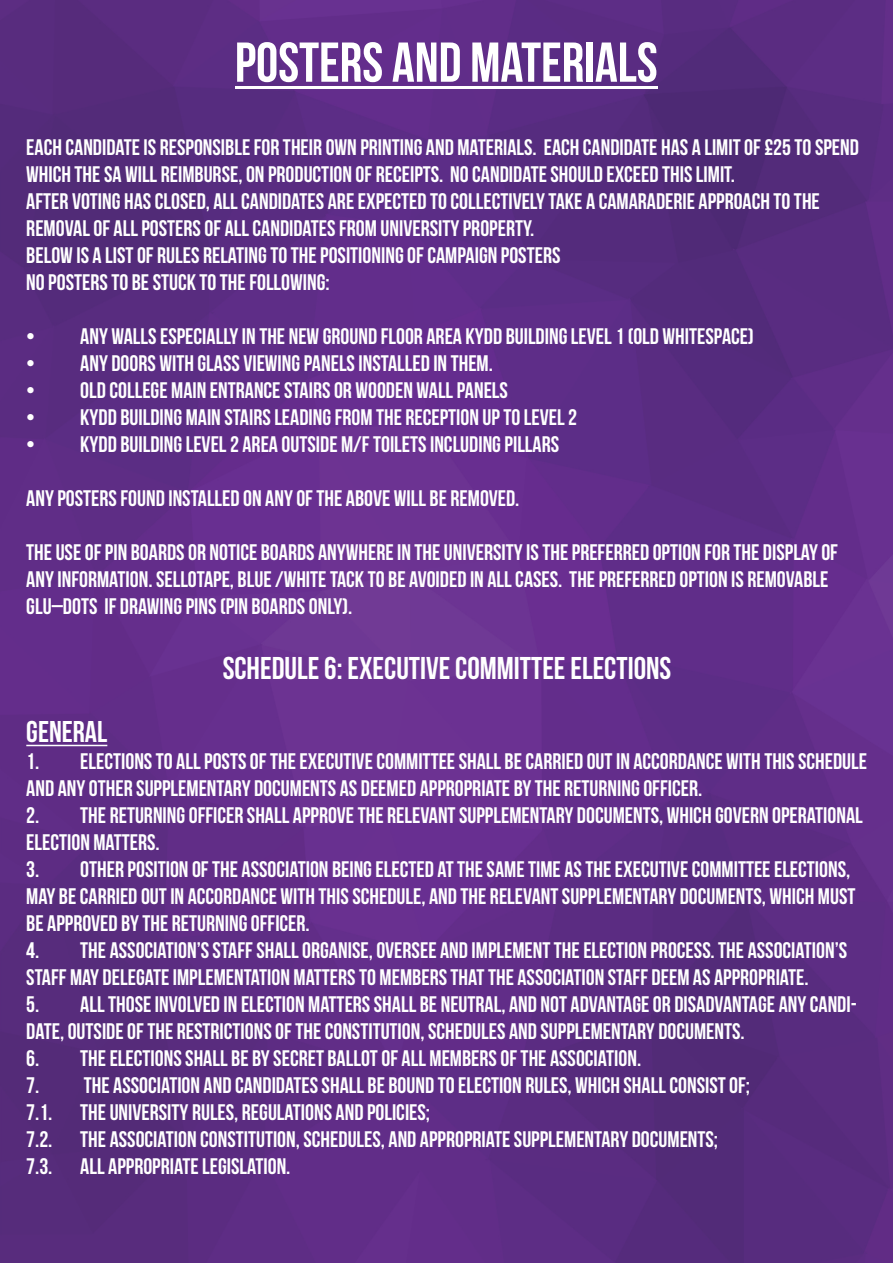
<style>
.page{position:relative;width:893px;height:1263px;background:#fff}
.page>*{position:absolute;margin:0;border:0;box-sizing:border-box;transform-origin:0 0}
.t1{font:31.5px "Bebas Neue";color:#fff}
.t2{font:30px "Bebas Neue";color:#fff}
.t3{font:22.5px/27px "Bebas Neue";color:#fff}
</style>
<div class="page">
<img style="left:0;top:0;width:893px;height:1263px">
<hr style="left:26px;top:745px;width:81px;height:1px;background:#fff">
<svg style="left:237px;top:42px;width:145px;height:40px"></svg>
<svg style="left:392px;top:43px;width:68px;height:39px"></svg>
<svg style="left:472px;top:43px;width:111px;height:39px"></svg>
<div style="left:586px;top:43px;width:7px;height:39px;background:#fff"></div>
<svg style="left:595px;top:42px;width:61px;height:40px"></svg>
<hr style="left:235px;top:87px;width:423px;height:2px;background:#fff">
<p class="t3" style="left:26px;top:134px;width:834px">EACH CANDIDATE IS RESPONSIBLE FOR THEIR OWN PRINTING AND MATERIALS. EACH CANDIDATE HAS A LIMIT OF £25 TO SPEND WHICH THE SA WILL REIMBURSE, ON PRODUCTION OF RECEIPTS. NO CANDIDATE SHOULD EXCEED THIS LIMIT.<br>AFTER VOTING HAS CLOSED, ALL CANDIDATES ARE EXPECTED TO COLLECTIVELY TAKE A CAMARADERIE APPROACH TO THE REMOVAL OF ALL POSTERS OF ALL CANDIDATES FROM UNIVERSITY PROPERTY.<br>BELOW IS A LIST OF RULES RELATING TO THE POSITIONING OF CAMPAIGN POSTERS<br>NO POSTERS TO BE STUCK TO THE FOLLOWING:</p>
<p class="t3" style="left:26px;top:323px;width:729px">• ANY WALLS ESPECIALLY IN THE NEW GROUND FLOOR AREA KYDD BUILDING LEVEL 1 (OLD WHITESPACE)</p>
<p class="t3" style="left:26px;top:350px;width:468px">• ANY DOORS WITH GLASS VIEWING PANELS INSTALLED IN THEM.</p>
<p class="t3" style="left:26px;top:377px;width:483px">• OLD COLLEGE MAIN ENTRANCE STAIRS OR WOODEN WALL PANELS</p>
<p class="t3" style="left:26px;top:404px;width:552px">• KYDD BUILDING MAIN STAIRS LEADING FROM THE RECEPTION UP TO LEVEL 2</p>
<p class="t3" style="left:26px;top:431px;width:534px">• KYDD BUILDING LEVEL 2 AREA OUTSIDE M/F TOILETS INCLUDING PILLARS</p>
<p class="t3" style="left:26px;top:485px;width:495px">ANY POSTERS FOUND INSTALLED ON ANY OF THE ABOVE WILL BE REMOVED.</p>
<p class="t3" style="left:26px;top:539px;width:813px">THE USE OF PIN BOARDS OR NOTICE BOARDS ANYWHERE IN THE UNIVERSITY IS THE PREFERRED OPTION FOR THE DISPLAY OF<br>ANY INFORMATION. SELLOTAPE, BLUE /WHITE TACK TO BE AVOIDED IN ALL CASES. THE PREFERRED OPTION IS REMOVABLE<br>GLU–DOTS IF DRAWING PINS (PIN BOARDS ONLY).</p>
<h1 class="t1" style="left:223px;top:651px;width:450px">SCHEDULE 6: EXECUTIVE COMMITTEE ELECTIONS</h1>
<h2 class="t2" style="left:26px;top:715px;width:83px">GENERAL</h2>
<p class="t3" style="left:26px;top:748px;width:842px">1. ELECTIONS TO ALL POSTS OF THE EXECUTIVE COMMITTEE SHALL BE CARRIED OUT IN ACCORDANCE WITH THIS SCHEDULE<br>AND ANY OTHER SUPPLEMENTARY DOCUMENTS AS DEEMED APPROPRIATE BY THE RETURNING OFFICER.</p>
<p class="t3" style="left:26px;top:802px;width:838px">2. THE RETURNING OFFICER SHALL APPROVE THE RELEVANT SUPPLEMENTARY DOCUMENTS, WHICH GOVERN OPERATIONAL<br>ELECTION MATTERS.</p>
<p class="t3" style="left:26px;top:856px;width:831px">3. OTHER POSITION OF THE ASSOCIATION BEING ELECTED AT THE SAME TIME AS THE EXECUTIVE COMMITTEE ELECTIONS,<br>MAY BE CARRIED OUT IN ACCORDANCE WITH THIS SCHEDULE, AND THE RELEVANT SUPPLEMENTARY DOCUMENTS, WHICH MUST<br>BE APPROVED BY THE RETURNING OFFICER.</p>
<p class="t3" style="left:26px;top:937px;width:822px">4. THE ASSOCIATION’S STAFF SHALL ORGANISE, OVERSEE AND IMPLEMENT THE ELECTION PROCESS. THE ASSOCIATION’S<br>STAFF MAY DELEGATE IMPLEMENTATION MATTERS TO MEMBERS THAT THE ASSOCIATION STAFF DEEM AS APPROPRIATE.</p>
<p class="t3" style="left:26px;top:991px;width:832px">5. ALL THOSE INVOLVED IN ELECTION MATTERS SHALL BE NEUTRAL, AND NOT ADVANTAGE OR DISADVANTAGE ANY CANDI-<br>DATE, OUTSIDE OF THE RESTRICTIONS OF THE CONSTITUTION, SCHEDULES AND SUPPLEMENTARY DOCUMENTS.</p>
<p class="t3" style="left:26px;top:1045px;width:616px">6. THE ELECTIONS SHALL BE BY SECRET BALLOT OF ALL MEMBERS OF THE ASSOCIATION.</p>
<p class="t3" style="left:26px;top:1072px;width:725px">7. THE ASSOCIATION AND CANDIDATES SHALL BE BOUND TO ELECTION RULES, WHICH SHALL CONSIST OF; 7.1. THE UNIVERSITY RULES, REGULATIONS AND POLICIES;<br>7.2. THE ASSOCIATION CONSTITUTION, SCHEDULES, AND APPROPRIATE SUPPLEMENTARY DOCUMENTS;<br>7.3. ALL APPROPRIATE LEGISLATION.</p>
</div>
